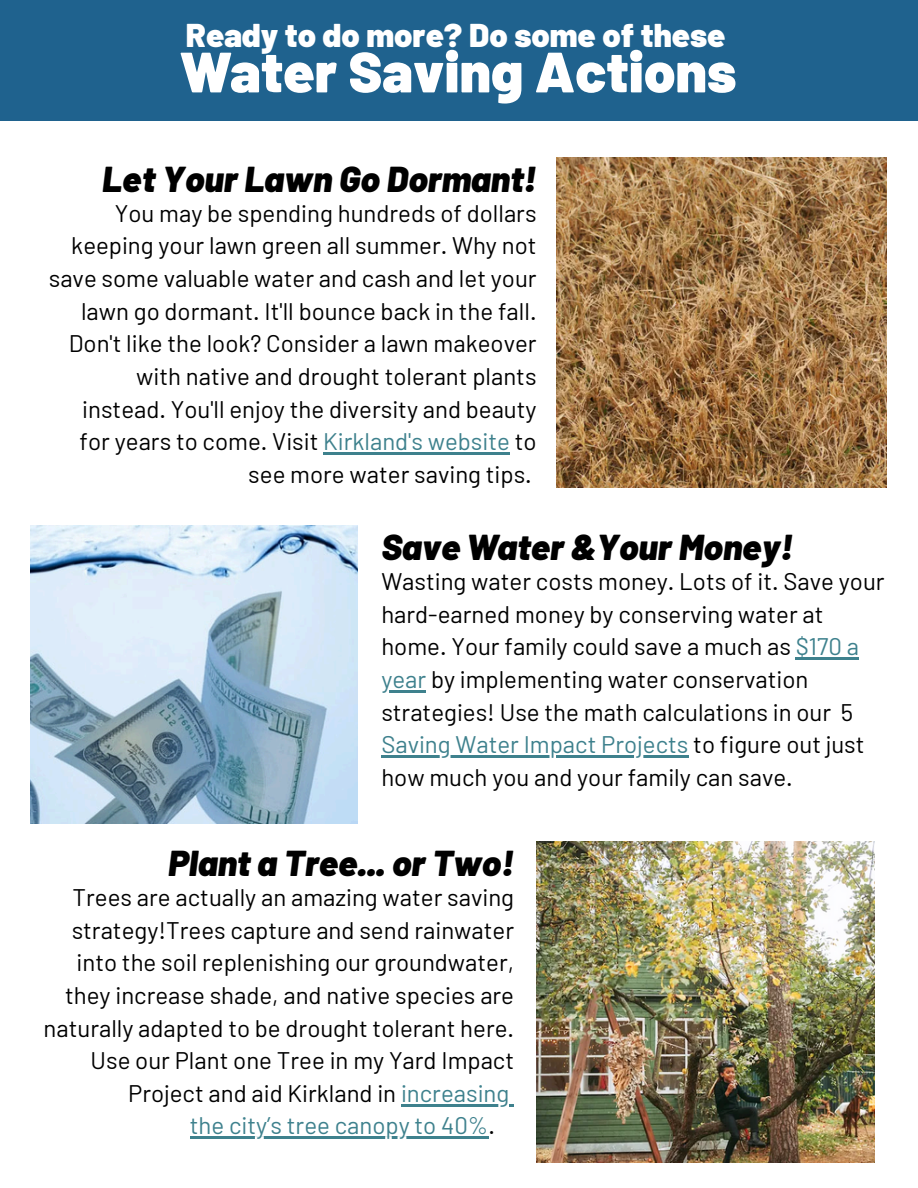
<style>
.page{position:relative;width:918px;height:1188px;background:#fff}
.page>*{position:absolute;margin:0;border:0;box-sizing:border-box;transform-origin:0 0}
.t1{font:900 56.85px "Barlow";color:#fff}
.t2{font:italic 900 36px "Barlow";color:#000}
.t3{font:900 33px "Barlow";color:#fff}
.t4{font:24px/32.7px "Barlow";color:#000}
.t5{font:24px "Barlow";color:#3e818d}
.s1{color:#3e818d}
.s2{color:#000}
</style>
<div class="page">
<div style="left:0;top:0;width:918px;height:121px;background:#1f628e"></div>
<img style="left:556px;top:157px;width:331px;height:331px">
<img style="left:31px;top:525px;width:326px;height:299px">
<img style="left:537px;top:841px;width:337px;height:321px">
<hr style="left:323px;top:452px;width:187px;height:3px;background:#3e818d">
<hr style="left:796px;top:658px;width:63px;height:2px;background:#3e818d">
<hr style="left:381px;top:690px;width:45px;height:2px;background:#3e818d">
<hr style="left:381px;top:755px;width:307px;height:3px;background:#3e818d">
<hr style="left:401px;top:1104px;width:108px;height:2px;background:#3e818d">
<hr style="left:190px;top:1137px;width:298px;height:2px;background:#3e818d">
<p class="t3" style="left:186px;top:14px;width:541px">Ready to do more? Do some of these</p>
<p class="t1" style="left:182px;top:36px;width:556px">Water Saving Actions</p>
<p class="t2" style="left:102px;top:156px;width:436px">Let Your Lawn Go Dormant!</p>
<p class="t4" style="left:49px;top:196px;width:489px;text-align:right">You may be spending hundreds of dollars keeping your lawn green all summer. Why not save some valuable water and cash and let your lawn go dormant. It'll bounce back in the fall.<br>Don't like the look? Consider a lawn makeover with native and drought tolerant plants instead. You'll enjoy the diversity and beauty for years to come. Visit <span class="s1">Kirkland's website</span> to see more water saving tips.</p>
<h1 class="t2" style="left:381px;top:524px;width:413px">Save Water &amp;Your Money!</h1>
<p class="t4" style="left:381px;top:564px;width:505px">Wasting water costs money. Lots of it. Save your hard-earned money by conserving water at home. Your family could save a much as <span class="s1">$170 a</span></p>
<h1 class="t4" style="left:381px;top:662px;width:473px"><span class="s1">year</span> by implementing water conservation strategies! Use the math calculations in our 5</h1>
<p class="t4" style="left:381px;top:727px;width:485px"><span class="s1">Saving Water Impact Projects</span> to figure out just how much you and your family can save.</p>
<p class="t2" style="left:168px;top:840px;width:348px">Plant a Tree... or Two!</p>
<p class="t4" style="left:73px;top:880px;width:443px">Trees are actually an amazing water saving</p>
<p class="t4" style="left:72px;top:913px;width:444px">strategy!Trees capture and send rainwater</p>
<p class="t4" style="left:77px;top:945px;width:439px">into the soil replenishing our groundwater,</p>
<p class="t4" style="left:65px;top:978px;width:451px">they increase shade, and native species are</p>
<p class="t4" style="left:44px;top:1011px;width:472px">naturally adapted to be drought tolerant here.</p>
<p class="t4" style="left:91px;top:1043px;width:425px">Use our Plant one Tree in my Yard Impact</p>
<p class="t4" style="left:128px;top:1076px;width:383px">Project and aid Kirkland in <span class="s1">increasing</span></p>
<p class="t5" style="left:190px;top:1110px;width:307px">the city’s tree canopy to 40%<span class="s2">.</span></p>
</div>
